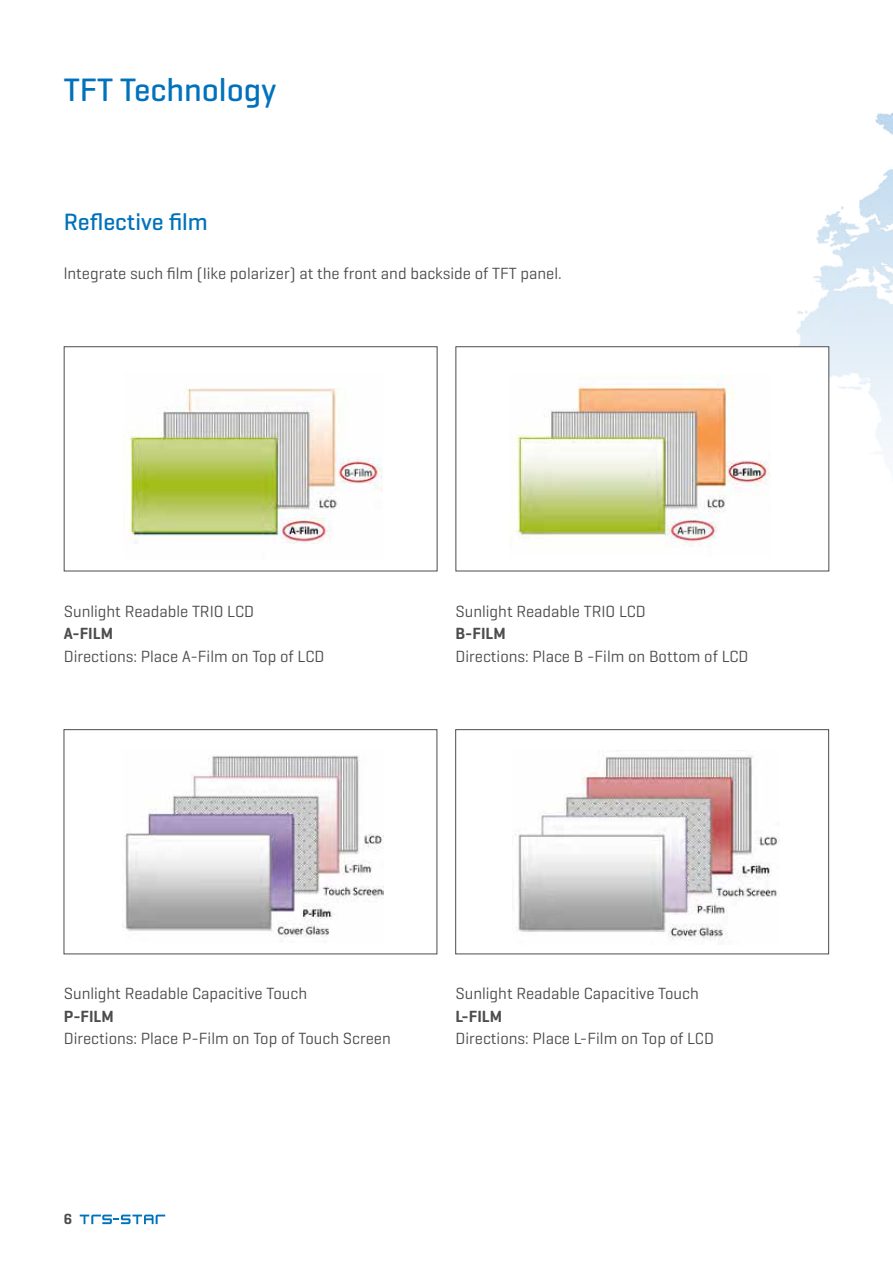
<style>
.page{position:relative;width:893px;height:1263px;background:#fff}
.page>*{position:absolute;margin:0;border:0;box-sizing:border-box;transform-origin:0 0}
.t1{font:500 33px "Geogrotesque";color:#0072bc}
.t2{font:500 24px "Geogrotesque";color:#0072bc}
.t3{font:16.5px "Geogrotesque";color:#4b4c4d}
.t4{font:600 16.5px "Geogrotesque";color:#4b4c4d}
.t5{font:600 15px "Geogrotesque";color:#4b4c4d}
</style>
<div class="page">
<svg style="left:753px;top:112px;width:140px;height:629px"></svg>
<img style="left:124px;top:388px;width:259px;height:156px">
<div style="left:64px;top:346px;width:373px;height:225px;border:1px solid #4b4c4d"></div>
<svg style="left:509px;top:348px;width:318px;height:221px"></svg>
<img style="left:510px;top:374px;width:260px;height:182px">
<div style="left:456px;top:346px;width:373px;height:225px;border:1px solid #4b4c4d"></div>
<img style="left:122px;top:755px;width:262px;height:183px">
<div style="left:64px;top:729px;width:373px;height:225px;border:1px solid #4b4c4d"></div>
<svg style="left:616px;top:731px;width:211px;height:110px"></svg>
<img style="left:512px;top:751px;width:267px;height:190px">
<div style="left:455px;top:729px;width:374px;height:225px;border:1px solid #4b4c4d"></div>
<svg style="left:80px;top:1214px;width:85px;height:10px"></svg>
<h1 class="t1" style="left:64px;top:69px;width:214px">TFT Technology</h1>
<h2 class="t2" style="left:64px;top:206px;width:146px">Reflective film</h2>
<p class="t3" style="left:64px;top:263px;width:499px">lntegrate such film (Iike polarizer) at the front and backside of TFT panel.</p>
<p class="t3" style="left:64px;top:601px;width:192px">Sunlight Readable TRIO LCD</p>
<p class="t4" style="left:64px;top:623px;width:51px">A-FILM</p>
<p class="t3" style="left:64px;top:646px;width:262px">Directions: Place A-Film on Top of LCD</p>
<p class="t3" style="left:455px;top:601px;width:192px">Sunlight Readable TRIO LCD</p>
<p class="t4" style="left:455px;top:623px;width:52px">B-FILM</p>
<p class="t3" style="left:455px;top:646px;width:295px">Directions: Place B -Film on Bottom of LCD</p>
<p class="t3" style="left:64px;top:983px;width:245px">Sunlight Readable Capacitive Touch</p>
<p class="t4" style="left:64px;top:1006px;width:52px">P-FILM</p>
<p class="t3" style="left:64px;top:1028px;width:328px">Directions: Place P-Film on Top of Touch Screen</p>
<p class="t5" style="left:64px;top:1210px;width:10px">6</p>
<p class="t3" style="left:455px;top:983px;width:245px">Sunlight Readable Capacitive Touch</p>
<p class="t4" style="left:455px;top:1006px;width:48px">L-FILM</p>
<p class="t3" style="left:455px;top:1028px;width:260px">Directions: Place L-Film on Top of LCD</p>
</div>
